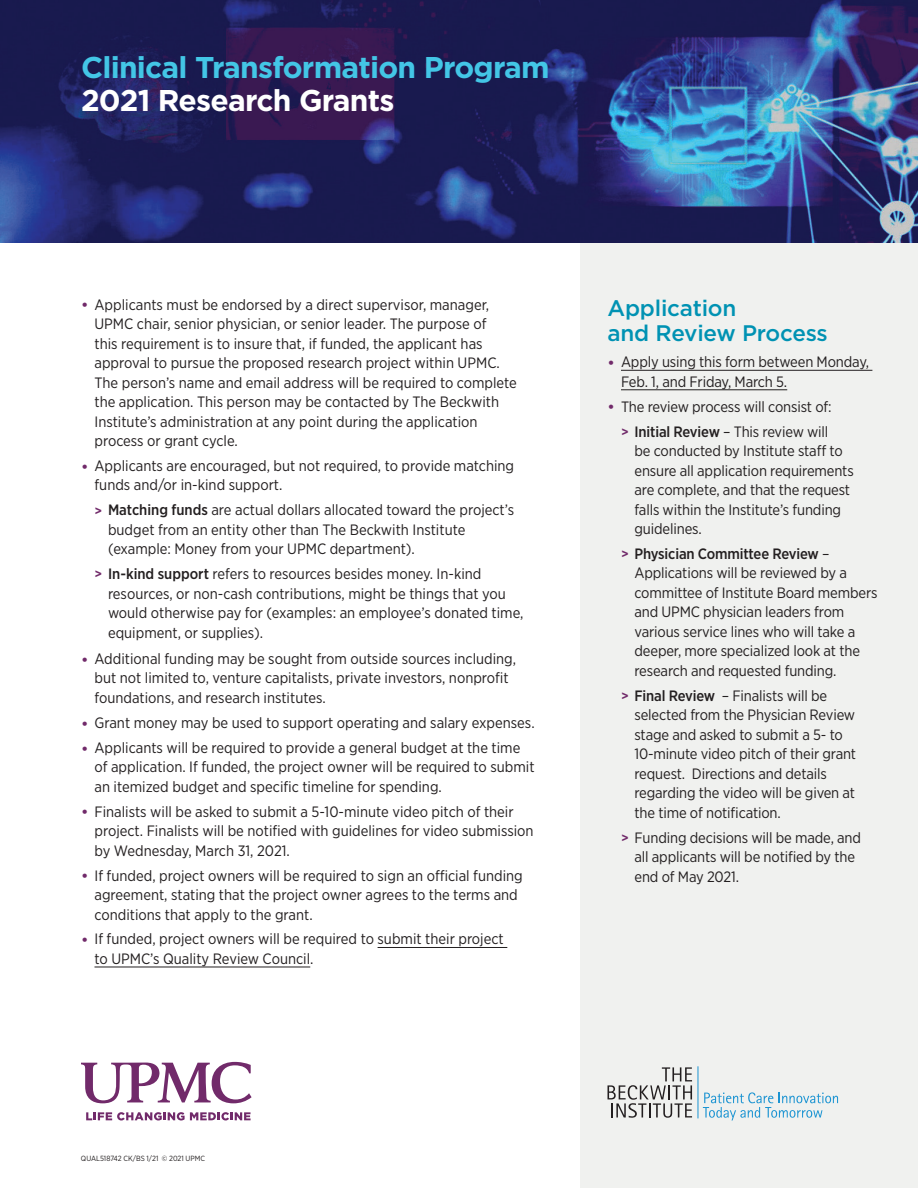
<style>
.page{position:relative;width:918px;height:1188px;background:#fff}
.page>*{position:absolute;margin:0;border:0;box-sizing:border-box;transform-origin:0 0}
.t1{font:700 30px "Gotham";letter-spacing:-.025em;color:#43c6e6}
.t2{font:700 30px "Gotham";letter-spacing:-.025em;color:#fff}
.t3{font:500 22.5px/25.5px "Gotham";letter-spacing:-.01em;color:#0092b3}
.t4{font:15px/19.5px "Gotham Narrow";color:#231f20}
.t5{font:7.5px "Gotham Narrow";color:#231f20}
.s1{font-family:"Gotham";font-weight:500;color:#712a6a}
.s2{font-family:"Gotham";font-weight:700;font-size:12px;color:#712a6a}
.s3{font-weight:500}
</style>
<div class="page">
<hr style="left:378px;top:947px;width:129px;height:1px;background:#231f20">
<hr style="left:94px;top:967px;width:216px;height:1px;background:#231f20">
<div style="left:580px;top:243px;width:338px;height:945px;background:#f0f1ef"></div>
<hr style="left:621px;top:370px;width:251px;height:1px;background:#231f20">
<hr style="left:621px;top:389px;width:166px;height:1px;background:#231f20">
<svg style="left:608px;top:1067px;width:84px;height:51px"></svg>
<hr style="left:698px;top:1066px;width:1px;height:52px;background:#1c94d2">
<svg style="left:703px;top:1092px;width:135px;height:28px"></svg>
<svg style="left:86px;top:1112px;width:165px;height:8px"></svg>
<svg style="left:81px;top:1062px;width:171px;height:41px"></svg>
<img style="left:0;top:0;width:918px;height:243px">
<h1 class="t1" style="left:81px;top:47px;width:470px">Clinical Transformation Program</h1>
<h1 class="t2" style="left:81px;top:80px;width:315px">2021 Research Grants</h1>
<p class="t4" style="left:94px;top:294px;width:424px;text-indent:-14px"><span class="s1">•</span> Applicants must be endorsed by a direct supervisor, manager, UPMC chair, senior physician, or senior leader. The purpose of<br>this requirement is to insure that, if funded, the applicant has approval to pursue the proposed research project within UPMC.<br>The person’s name and email address will be required to complete the application. This person may be contacted by The Beckwith Institute’s administration at any point during the application process or grant cycle.</p>
<p class="t4" style="left:94px;top:456px;width:421px;text-indent:-14px"><span class="s1">•</span> Applicants are encouraged, but not required, to provide matching funds and/or in-kind support.</p>
<p class="t4" style="left:108px;top:500px;width:408px;text-indent:-14px"><span class="s2">&gt;</span> <span class="s3">Matching funds</span> are actual dollars allocated toward the project’s budget from an entity other than The Beckwith Institute (example: Money from your UPMC department).</p>
<p class="t4" style="left:108px;top:564px;width:417px;text-indent:-14px"><span class="s2">&gt;</span> <span class="s3">In-kind support</span> refers to resources besides money. In-kind resources, or non-cash contributions, might be things that you would otherwise pay for (examples: an employee’s donated time, equipment, or supplies).</p>
<p class="t4" style="left:94px;top:649px;width:423px;text-indent:-14px"><span class="s1">•</span> Additional funding may be sought from outside sources including, but not limited to, venture capitalists, private investors, nonprofit foundations, and research institutes.</p>
<p class="t4" style="left:81px;top:713px;width:455px"><span class="s1">•</span> Grant money may be used to support operating and salary expenses.</p>
<p class="t4" style="left:94px;top:737px;width:442px;text-indent:-14px"><span class="s1">•</span> Applicants will be required to provide a general budget at the time of application. If funded, the project owner will be required to submit an itemized budget and specific timeline for spending.</p>
<p class="t4" style="left:94px;top:801px;width:441px;text-indent:-14px"><span class="s1">•</span> Finalists will be asked to submit a 5-10-minute video pitch of their project. Finalists will be notified with guidelines for video submission by Wednesday, March 31, 2021.</p>
<p class="t4" style="left:94px;top:865px;width:430px;text-indent:-14px"><span class="s1">•</span> If funded, project owners will be required to sign an official funding agreement, stating that the project owner agrees to the terms and conditions that apply to the grant.</p>
<p class="t4" style="left:94px;top:929px;width:411px;text-indent:-14px"><span class="s1">•</span> If funded, project owners will be required to submit their project to UPMC’s Quality Review Council.</p>
<h2 class="t3" style="left:608px;top:295px;width:222px">Application<br>and Review Process</h2>
<p class="t4" style="left:621px;top:352px;width:250px;text-indent:-14px"><span class="s1">•</span> Apply using this form between Monday,<br>Feb. 1, and Friday, March 5.</p>
<p class="t4" style="left:608px;top:394px;width:226px;line-height:24.9px;text-align:right"><span class="s1">•</span> The review process will consist of: <span class="s2">&gt;</span> <span class="s3">Initial Review</span> – This review will</p>
<p class="t4" style="left:634px;top:441px;width:221px">be conducted by Institute staff to ensure all application requirements are complete, and that the request falls within the Institute’s funding guidelines.</p>
<p class="t4" style="left:634px;top:544px;width:245px;text-indent:-14px"><span class="s2">&gt;</span> <span class="s3">Physician Committee Review</span> – Applications will be reviewed by a committee of Institute Board members and UPMC physician leaders from various service lines who will take a deeper, more specialized look at the research and requested funding.</p>
<p class="t4" style="left:634px;top:686px;width:223px;text-indent:-14px"><span class="s2">&gt;</span> <span class="s3">Final Review</span> – Finalists will be selected from the Physician Review stage and asked to submit a 5- to<br>10-minute video pitch of their grant request. Directions and details regarding the video will be given at the time of notification.</p>
<p class="t4" style="left:634px;top:827px;width:228px;text-indent:-14px"><span class="s2">&gt;</span> Funding decisions will be made, and all applicants will be notified by the end of May 2021.</p>
<p class="t5" style="left:81px;top:1154px;width:126px">QUAL518742 CK/BS 1/21 © 2021 UPMC</p>
</div>
